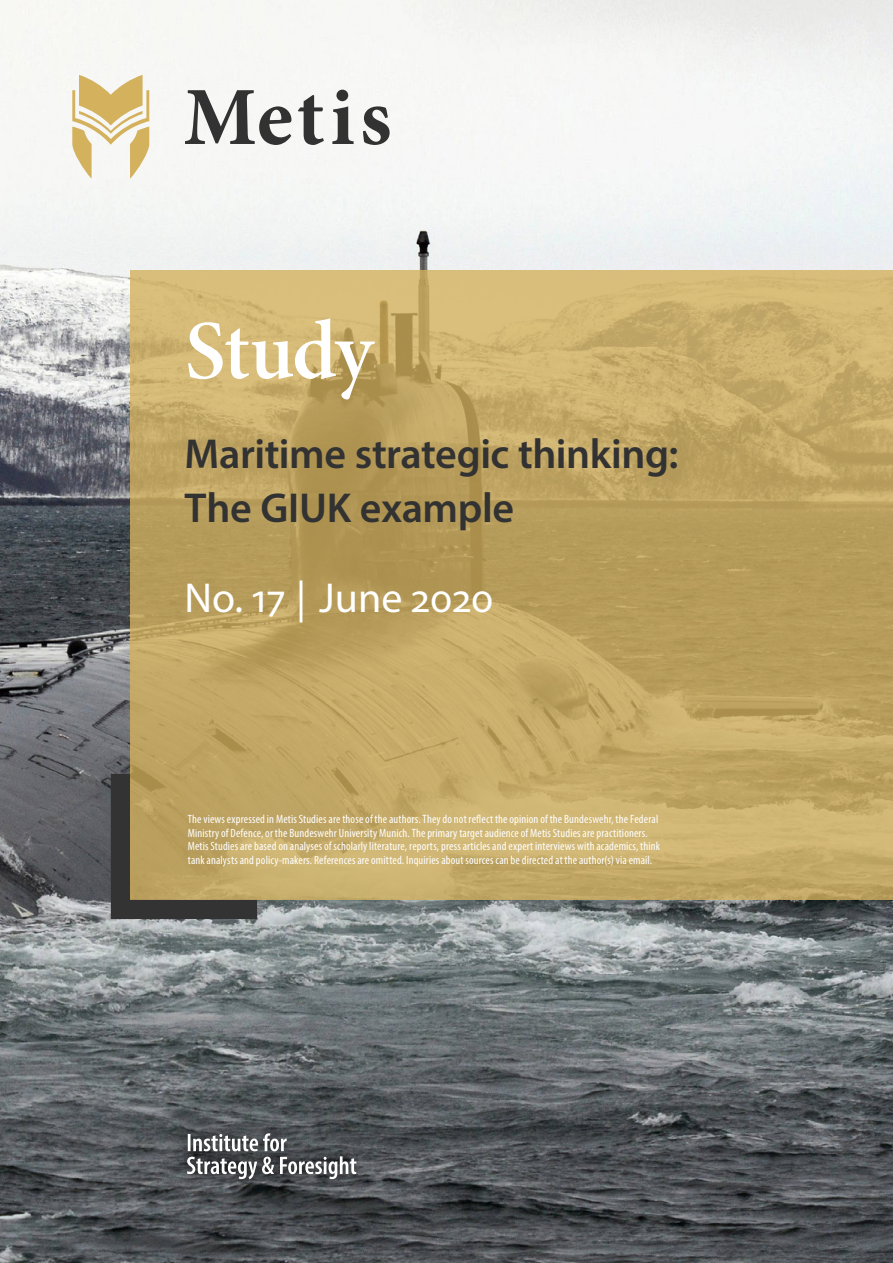
<style>
.page{position:relative;width:893px;height:1263px;background:#fff}
.page>*{position:absolute;margin:0;border:0;box-sizing:border-box;transform-origin:0 0}
.t1{font:600 84px "Minion 3 Subhead";letter-spacing:-.015em;color:#fff}
.t2{font:600 42px/54px "Myriad Pro";letter-spacing:-.01em;color:#323232}
.t3{font:42px "Myriad Pro";color:#fff}
.t4{font:condensed 12px/13.5px "Myriad Pro";letter-spacing:.01em;color:#fff}
</style>
<div class="page">
<img style="left:0;top:0;width:892px;height:1263px">
<svg style="left:130px;top:270px;width:762px;height:630px;background:#c2a766"></svg>
<svg style="left:111px;top:774px;width:146px;height:145px;background:#9a8655"></svg>
<svg style="left:185px;top:90px;width:204px;height:55px"></svg>
<svg style="left:72px;top:75px;width:77px;height:104px"></svg>
<svg style="left:171px;top:1117px;width:201px;height:78px;background:#4c5053"></svg>
<svg style="left:187px;top:1133px;width:169px;height:46px"></svg>
<h1 class="t1" style="left:185px;top:293px;width:190px">Study</h1>
<h2 class="t2" style="left:185px;top:426px;width:495px">Maritime strategic thinking:<br>The GIUK example</h2>
<h2 class="t3" style="left:185px;top:572px;width:310px">No. 17 | June 2020</h2>
<p class="t4" style="left:188px;top:813px;width:474px">The views expressed in Metis Studies are those of the authors. They do not reflect the opinion of the Bundeswehr, the Federal Ministry of Defence, or the Bundeswehr University Munich. The primary target audience of Metis Studies are practitioners.<br>Metis Studies are based on analyses of scholarly literature, reports, press articles and expert interviews with academics, think tank analysts and policy-makers. References are omitted. Inquiries about sources can be directed at the author(s) via email.</p>
</div>
